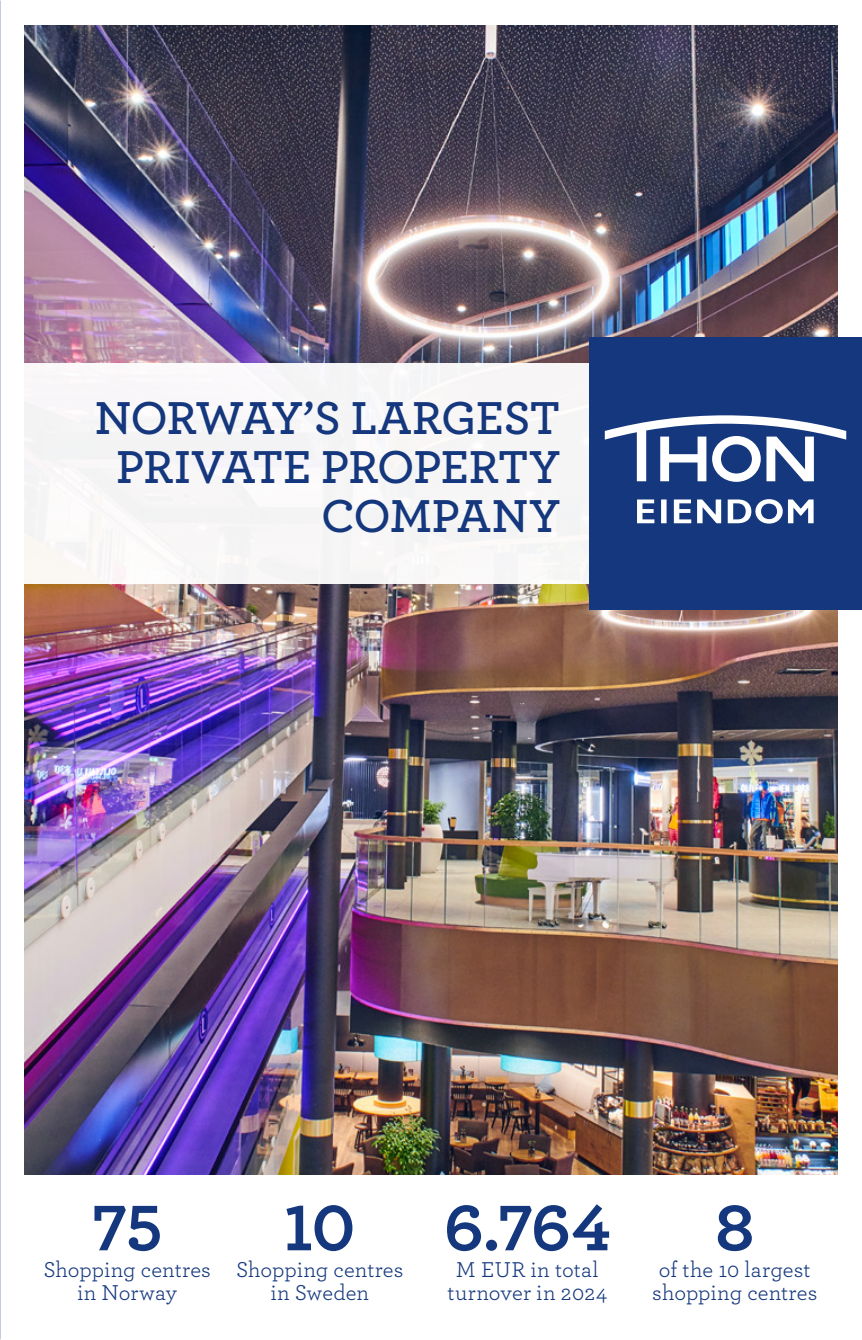
<style>
.page{position:relative;width:862px;height:1340px;background:#fff}
.page>*{position:absolute;margin:0;border:0;box-sizing:border-box;transform-origin:0 0}
.t1{font:700 67.5px "Archer";letter-spacing:-.025em;color:#14377d}
.t2{font:600 48.38px/49.1px "Archer";letter-spacing:-.02em;color:#14377d;text-align:right}
.t3{font:22.5px/22.5px "Archer";letter-spacing:.005em;color:#14377d;text-align:center}
</style>
<div class="page">
<img style="left:25px;top:26px;width:811px;height:1148px">
<div style="left:0;top:363px;width:861px;height:221px;background:#f7f6f6"></div>
<div style="left:588px;top:337px;width:273px;height:273px;background:#14377d"></div>
<svg style="left:604px;top:415px;width:241px;height:67px"></svg>
<svg style="left:637px;top:499px;width:176px;height:24px"></svg>
<h2 class="t2" style="left:95px;top:390px;width:466px">NORWAY’S LARGEST<br>PRIVATE PROPERTY<br>COMPANY</h2>
<h1 class="t1" style="left:92px;top:1174px;width:71px">75</h1>
<p class="t3" style="left:43px;top:1257px;width:169px">Shopping centres in Norway</p>
<h1 class="t1" style="left:283px;top:1174px;width:74px">10</h1>
<p class="t3" style="left:236px;top:1257px;width:169px">Shopping centres in Sweden</p>
<h1 class="t1" style="left:443px;top:1174px;width:168px">6.764</h1>
<p class="t3" style="left:447px;top:1257px;width:161px">M EUR in total turnover in 2024</p>
<h1 class="t1" style="left:714px;top:1174px;width:41px">8</h1>
<p class="t3" style="left:651px;top:1257px;width:166px;text-align:left">of the 10 largest shopping centres</p>
</div>
